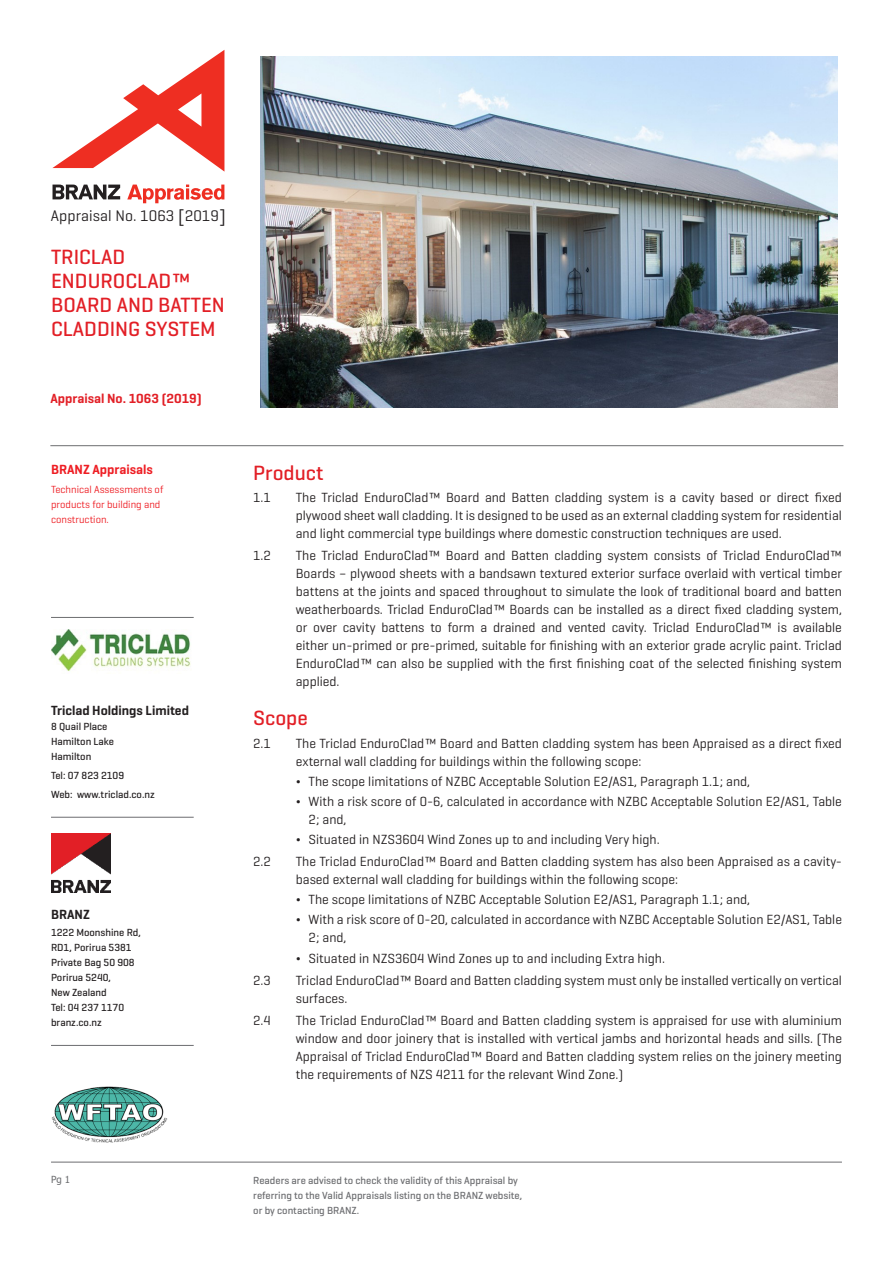
<style>
.page{position:relative;width:893px;height:1263px;background:#fff}
.page>*{position:absolute;margin:0;border:0;box-sizing:border-box;transform-origin:0 0}
.H3_Geo_P{font:500 21px/24px "Geogrotesque";color:#e21f26}
.t1{font:15.6px "Geogrotesque";letter-spacing:.005em;color:#231f20}
.t2{font:13.5px/18px "Geogrotesque";color:#231f20}
.Small_Body_Geo_P{font:600 13.5px "Geogrotesque";color:#231f20}
.H4_Geo_P{font:600 13.5px "Geogrotesque";color:#e21f26}
.Body{font:600 13.5px "Geogrotesque";color:#ee1d23}
.H5_Geo_P{font:600 13.5px "Geogrotesque";color:#231f20}
.Small_Body_Geo_P-2{font:500 10.5px/15px "Geogrotesque";color:#231f20}
.Small_Body_Geo_P-3{font:500 10.5px/15px "Geogrotesque";color:#6c6d70}
.Body-2{font:10.5px/15px "Geogrotesque";color:#ee1d23}
.t3{font:9.75px "Tahoma";color:#6c6d70}
.s1{font-size:18.3px}
.s2{font-weight:500}
</style>
<div class="page">
<hr style="left:51px;top:617px;width:143px;height:1px;background:#6c6d70">
<img style="left:51px;top:629px;width:140px;height:42px">
<hr style="left:51px;top:817px;width:143px;height:1px;background:#6c6d70">
<img style="left:51px;top:833px;width:60px;height:60px">
<hr style="left:51px;top:1045px;width:143px;height:1px;background:#6c6d70">
<hr style="left:50px;top:445px;width:793px;height:1px;background:#6c6d70">
<hr style="left:51px;top:1162px;width:791px;height:1px;background:#6c6d70">
<img style="left:51px;top:1086px;width:117px;height:57px">
<svg style="left:52px;top:50px;width:172px;height:122px"></svg>
<svg style="left:127px;top:185px;width:97px;height:18px"></svg>
<svg style="left:53px;top:185px;width:67px;height:14px"></svg>
<img style="left:260px;top:57px;width:578px;height:350px">
<p class="t1" style="left:51px;top:206px;width:176px">Appraisal No. 1063 <span class="s1">[</span>2019<span class="s1">]</span></p>
<p class="H3_Geo_P" style="left:51px;top:245px;width:175px">TRICLAD<br>ENDUROCLAD™<br>BOARD AND BATTEN<br>CLADDING SYSTEM</p>
<p class="H4_Geo_P" style="left:50px;top:390px;width:153px">Appraisal No. 1063 (2019)</p>
<p class="Body" style="left:51px;top:461px;width:103px">BRANZ Appraisals</p>
<p class="Body-2" style="left:51px;top:482px;width:114px">Technical Assessments of products for building and construction.</p>
<p class="Small_Body_Geo_P" style="left:51px;top:702px;width:139px">Triclad Holdings Limited</p>
<p class="Small_Body_Geo_P-2" style="left:51px;top:718px;width:58px">8 Quail Place</p>
<p class="Small_Body_Geo_P-2" style="left:51px;top:733px;width:65px">Hamilton Lake</p>
<p class="Small_Body_Geo_P-2" style="left:51px;top:748px;width:42px">Hamilton</p>
<p class="Small_Body_Geo_P-2" style="left:51px;top:768px;width:75px">Tel: 07 823 2109</p>
<p class="Small_Body_Geo_P-2" style="left:51px;top:787px;width:105px">Web: www.triclad.co.nz</p>
<p class="H5_Geo_P" style="left:51px;top:906px;width:40px">BRANZ</p>
<p class="Small_Body_Geo_P-2" style="left:51px;top:925px;width:91px">1222 Moonshine Rd,</p>
<p class="Small_Body_Geo_P-2" style="left:51px;top:940px;width:82px">RD1, Porirua 5381</p>
<p class="Small_Body_Geo_P-2" style="left:51px;top:955px;width:85px">Private Bag 50 908</p>
<p class="Small_Body_Geo_P-2" style="left:51px;top:970px;width:62px">Porirua 5240,<br>New Zealand</p>
<p class="Small_Body_Geo_P-2" style="left:51px;top:1000px;width:75px">Tel: 04 237 1170</p>
<p class="Small_Body_Geo_P-2" style="left:51px;top:1015px;width:52px">branz.co.nz</p>
<p class="H3_Geo_P" style="left:253px;top:460px;width:72px">Product</p>
<p class="t2" style="left:253px;top:488px;width:19px">1.1</p>
<p class="t2" style="left:296px;top:488px;width:548px;text-align:justify">The Triclad EnduroClad™ Board and Batten cladding system is a cavity based or direct fixed plywood sheet wall cladding. It is designed to be used as an external cladding system for residential and light commercial type buildings where domestic construction techniques are used.</p>
<p class="t2" style="left:253px;top:546px;width:19px">1.2</p>
<p class="t2" style="left:296px;top:546px;width:548px;text-align:justify">The Triclad EnduroClad™ Board and Batten cladding system consists of Triclad EnduroClad™ Boards – plywood sheets with a bandsawn textured exterior surface overlaid with vertical timber battens at the joints and spaced throughout to simulate the look of traditional board and batten weatherboards. Triclad EnduroClad™ Boards can be installed as a direct fixed cladding system, or over cavity battens to form a drained and vented cavity. Triclad EnduroClad™ is available either un-primed or pre-primed, suitable for finishing with an exterior grade acrylic paint. Triclad EnduroClad™ can also be supplied with the first finishing coat of the selected finishing system applied.</p>
<p class="H3_Geo_P" style="left:253px;top:706px;width:56px">Scope</p>
<p class="t2" style="left:253px;top:733px;width:19px">2.1</p>
<p class="t2" style="left:296px;top:733px;width:548px">The Triclad EnduroClad™ Board and Batten cladding system has been Appraised as a direct fixed external wall cladding for buildings within the following scope:</p>
<p class="t2" style="left:296px;top:772px;width:456px"><span class="s2">¬</span> The scope limitations of NZBC Acceptable Solution E2/AS1, Paragraph 1.1; and,</p>
<p class="t2" style="left:309px;top:792px;width:535px;text-indent:-13px"><span class="s2">¬</span> With a risk score of 0-6, calculated in accordance with NZBC Acceptable Solution E2/AS1, Table<br>2; and,</p>
<p class="t2" style="left:296px;top:830px;width:365px"><span class="s2">¬</span> Situated in NZS3604 Wind Zones up to and including Very high.</p>
<p class="t2" style="left:253px;top:852px;width:19px">2.2</p>
<p class="t2" style="left:296px;top:852px;width:548px">The Triclad EnduroClad™ Board and Batten cladding system has also been Appraised as a cavity&shy;based external wall cladding for buildings within the following scope:</p>
<p class="t2" style="left:296px;top:890px;width:456px"><span class="s2">¬</span> The scope limitations of NZBC Acceptable Solution E2/AS1, Paragraph 1.1; and,</p>
<p class="t2" style="left:309px;top:910px;width:535px;text-indent:-13px"><span class="s2">¬</span> With a risk score of 0-20, calculated in accordance with NZBC Acceptable Solution E2/AS1, Table<br>2; and,</p>
<p class="t2" style="left:296px;top:948px;width:371px"><span class="s2">¬</span> Situated in NZS3604 Wind Zones up to and including Extra high.</p>
<p class="t2" style="left:253px;top:971px;width:19px">2.3</p>
<p class="t2" style="left:296px;top:971px;width:548px">Triclad EnduroClad™ Board and Batten cladding system must only be installed vertically on vertical surfaces.</p>
<p class="t2" style="left:253px;top:1011px;width:19px">2.4</p>
<p class="t2" style="left:296px;top:1011px;width:548px;text-align:justify">The Triclad EnduroClad™ Board and Batten cladding system is appraised for use with aluminium window and door joinery that is installed with vertical jambs and horizontal heads and sills. (The Appraisal of Triclad EnduroClad™ Board and Batten cladding system relies on the joinery meeting the requirements of NZS 4211 for the relevant Wind Zone.)</p>
<p class="t3" style="left:51px;top:1173px;width:21px">Pg 1</p>
<p class="Small_Body_Geo_P-3" style="left:253px;top:1172px;width:270px">Readers are advised to check the validity of this Appraisal by referring to the Valid Appraisals listing on the BRANZ website, or by contacting BRANZ.</p>
</div>
